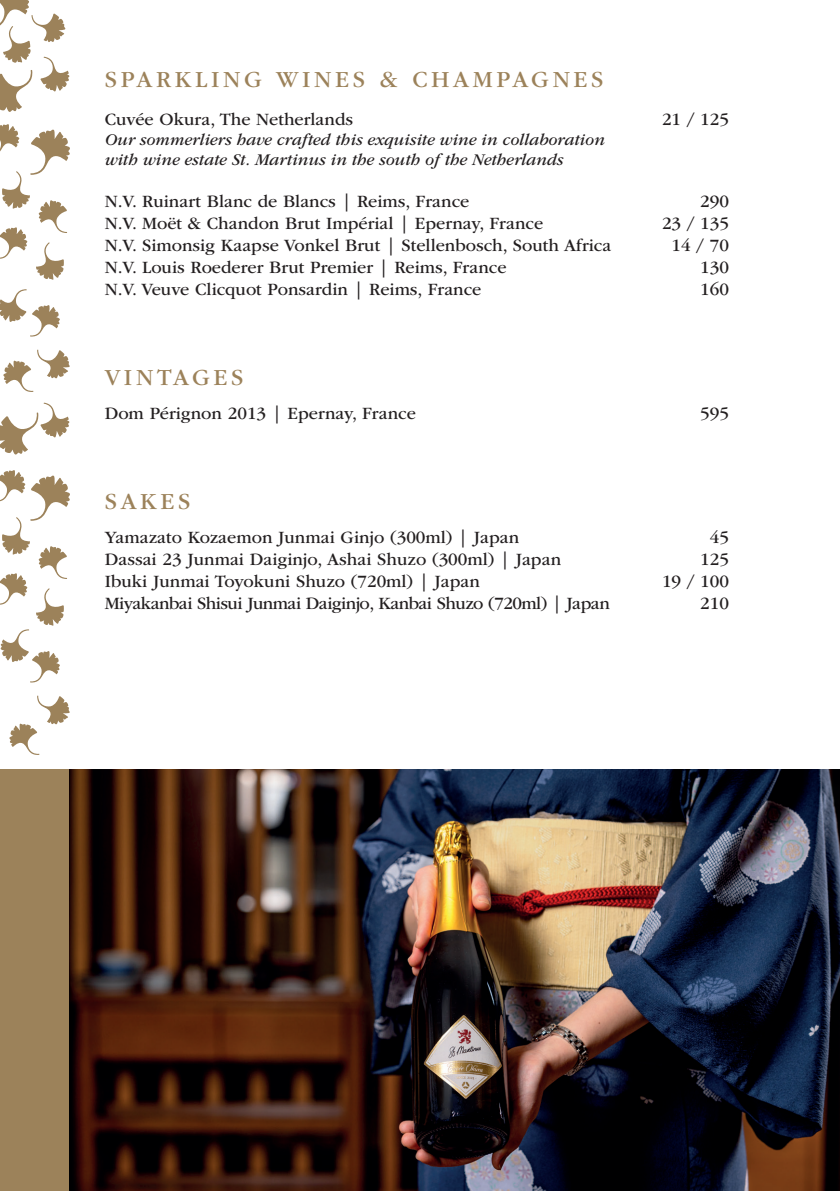
<style>
.page{position:relative;width:840px;height:1191px;background:#fff}
.page>*{position:absolute;margin:0;border:0;box-sizing:border-box;transform-origin:0 0}
.Body_text___9pt___11pt{font:24px "ITC Garamond Std";letter-spacing:.15em;color:#9c825a}
.Header_2___12pt_15pt{font:24px "ITC Garamond Std";letter-spacing:.15em;color:#9c825a}
.Body_text___9pt___11pt-2{font:18px "ITC Garamond Std";color:#231f20}
.Body_text___9pt___11pt-3{font:18px "ITC Garamond Std";letter-spacing:-.03em;color:#231f20}
.Body_text___9pt___11pt-4{font:italic 17px "ITC Garamond Std";color:#231f20}
</style>
<div class="page">
<svg style="left:3px;top:349px;width:67px;height:43px"></svg>
<svg style="left:9px;top:695px;width:61px;height:60px"></svg>
<svg style="left:0;top:289px;width:60px;height:48px"></svg>
<svg style="left:0;top:124px;width:70px;height:156px"></svg>
<svg style="left:0;top:470px;width:70px;height:213px"></svg>
<svg style="left:0;top:0;width:70px;height:112px"></svg>
<svg style="left:0;top:402px;width:70px;height:52px"></svg>
<div style="left:0;top:769px;width:70px;height:422px;background:#9c825a"></div>
<img style="left:70px;top:769px;width:769px;height:422px">
<p class="Body_text___9pt___11pt" style="left:105px;top:66px;width:500px">SPARKLING WINES &amp; CHAMPAGNES</p>
<p class="Body_text___9pt___11pt-2" style="left:105px;top:109px;width:250px">Cuvée Okura, The Netherlands</p>
<p class="Body_text___9pt___11pt-2" style="left:661px;top:109px;width:68px">21 / 125</p>
<p class="Body_text___9pt___11pt-4" style="left:105px;top:130px;width:501px">Our sommerliers have crafted this exquisite wine in collaboration</p>
<p class="Body_text___9pt___11pt-4" style="left:105px;top:150px;width:460px">with wine estate St. Martinus in the south of the Netherlands</p>
<p class="Body_text___9pt___11pt-2" style="left:105px;top:191px;width:366px">N.V. Ruinart Blanc de Blancs | Reims, France</p>
<p class="Body_text___9pt___11pt-2" style="left:699px;top:191px;width:30px">290</p>
<p class="Body_text___9pt___11pt-2" style="left:105px;top:213px;width:440px">N.V. Moët &amp; Chandon Brut Impérial | Epernay, France</p>
<p class="Body_text___9pt___11pt-2" style="left:661px;top:213px;width:68px">23 / 135</p>
<p class="Body_text___9pt___11pt-2" style="left:105px;top:235px;width:508px">N.V. Simonsig Kaapse Vonkel Brut | Stellenbosch, South Africa</p>
<p class="Body_text___9pt___11pt-2" style="left:671px;top:235px;width:59px">14 / 70</p>
<p class="Body_text___9pt___11pt-2" style="left:105px;top:257px;width:403px">N.V. Louis Roederer Brut Premier | Reims, France</p>
<p class="Body_text___9pt___11pt-2" style="left:699px;top:257px;width:30px">130</p>
<p class="Body_text___9pt___11pt-2" style="left:105px;top:279px;width:378px">N.V. Veuve Clicquot Ponsardin | Reims, France</p>
<p class="Body_text___9pt___11pt-2" style="left:699px;top:279px;width:30px">160</p>
<p class="Header_2___12pt_15pt" style="left:105px;top:364px;width:140px">VINTAGES</p>
<p class="Body_text___9pt___11pt-2" style="left:105px;top:403px;width:312px">Dom Pérignon 2013 | Epernay, France</p>
<p class="Body_text___9pt___11pt-2" style="left:699px;top:403px;width:30px">595</p>
<p class="Header_2___12pt_15pt" style="left:105px;top:488px;width:87px">SAKES</p>
<p class="Body_text___9pt___11pt-2" style="left:105px;top:527px;width:416px">Yamazato Kozaemon Junmai Ginjo (300ml) | Japan</p>
<p class="Body_text___9pt___11pt-2" style="left:709px;top:527px;width:21px">45</p>
<p class="Body_text___9pt___11pt-2" style="left:105px;top:549px;width:457px">Dassai 23 Junmai Daiginjo, Ashai Shuzo (300ml) | Japan</p>
<p class="Body_text___9pt___11pt-2" style="left:699px;top:549px;width:30px">125</p>
<p class="Body_text___9pt___11pt-2" style="left:105px;top:571px;width:376px">Ibuki Junmai Toyokuni Shuzo (720ml) | Japan</p>
<p class="Body_text___9pt___11pt-2" style="left:661px;top:571px;width:68px">19 / 100</p>
<p class="Body_text___9pt___11pt-3" style="left:105px;top:593px;width:506px">Miyakanbai Shisui Junmai Daiginjo, Kanbai Shuzo (720ml) | Japan</p>
<p class="Body_text___9pt___11pt-2" style="left:699px;top:593px;width:30px">210</p>
</div>
